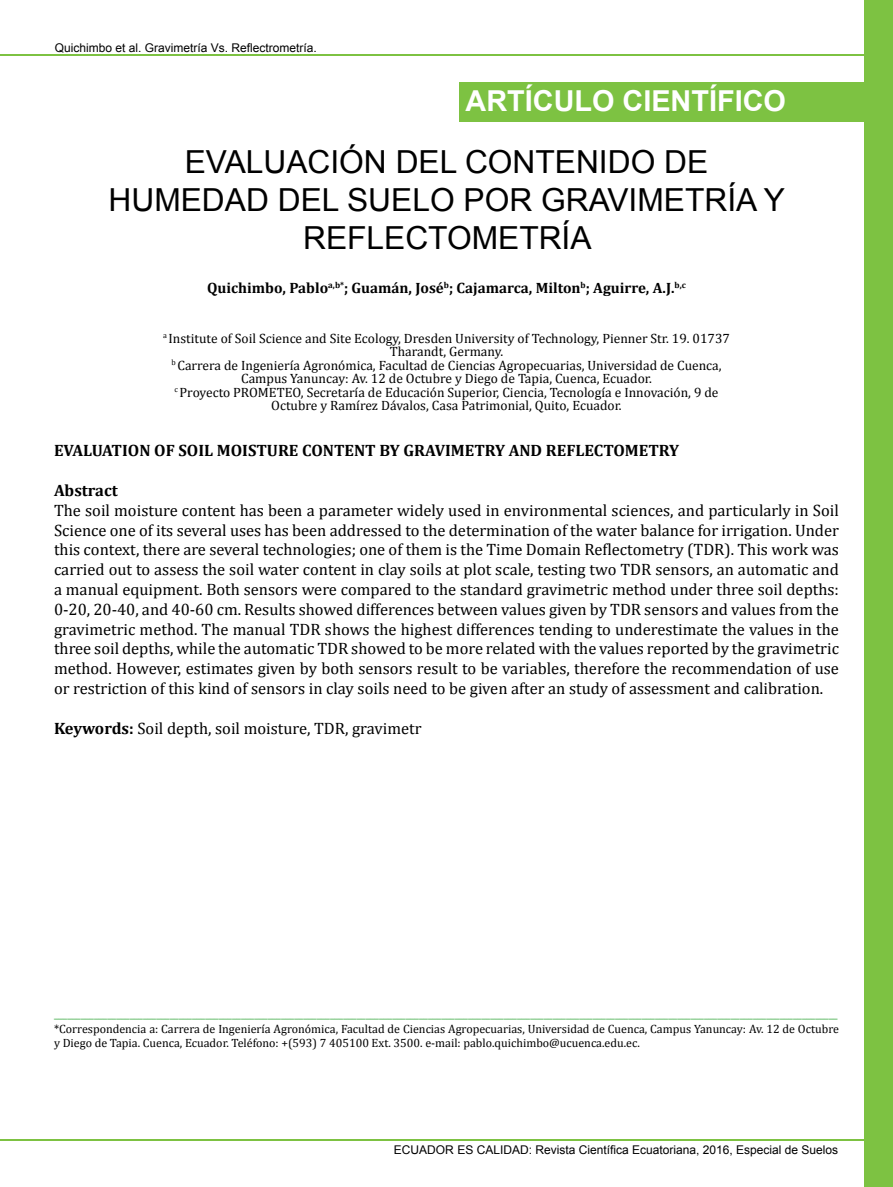
<style>
.page{position:relative;width:893px;height:1187px;background:#fff}
.page>*{position:absolute;margin:0;border:0;box-sizing:border-box;transform-origin:0 0}
.t1{font:31.65px/38.1px "Arial";color:#000;text-align:center}
.t2{font:700 28.8px "Arial";color:#fff}
.t3{font:16.5px/19.8px "Cambria";color:#000;text-align:justify}
.t4{font:700 16.5px "Cambria";color:#000}
.t5{font:700 15px "Cambria";color:#000}
.t6{font:13.5px/13.5px "Cambria";color:#000;text-align:center}
.t7{font:12px/14.4px "Cambria";color:#000}
.t8{font:12px "Cambria";color:#41ad49}
.t9{font:12px "Arial";color:#000}
.s1{font-weight:700}
</style>
<div class="page">
<div style="left:460px;top:82px;width:433px;height:39px;background:#7dc242"></div>
<div style="left:865px;top:0;width:28px;height:1186px;background:#7dc242"></div>
<hr style="left:0;top:1139px;width:893px;height:1px;background:#7dc242">
<hr style="left:0;top:54px;width:893px;height:2px;background:#7dc242">
<p class="t9" style="left:55px;top:40px;width:264px">Quichimbo et al. Gravimetría Vs. Reflectrometría.</p>
<h2 class="t2" style="left:466px;top:82px;width:322px">ARTÍCULO CIENTÍFICO</h2>
<h1 class="t1" style="left:109px;top:143px;width:678px">EVALUACIÓN DEL CONTENIDO DE<br>HUMEDAD DEL SUELO POR GRAVIMETRÍA Y<br>REFLECTOMETRÍA</h1>
<p class="t5" style="left:207px;top:279px;width:480px">Quichimbo, Pablo<sup>a,b*</sup>; Guamán, José<sup>b</sup>; Cajamarca, Milton<sup>b</sup>; Aguirre, A.J.<sup>b,c</sup></p>
<p class="t6" style="left:163px;top:331px;width:568px"><sup>a</sup> Institute of Soil Science and Site Ecology, Dresden University of Technology, Pienner Str. 19. 01737<br>Tharandt, Germany.<br><sup>b</sup> Carrera de Ingeniería Agronómica, Facultad de Ciencias Agropecuarias, Universidad de Cuenca, Campus Yanuncay: Av. 12 de Octubre y Diego de Tapia, Cuenca, Ecuador.<br><sup>c</sup> Proyecto PROMETEO, Secretaría de Educación Superior, Ciencia, Tecnología e Innovación, 9 de Octubre y Ramírez Dávalos, Casa Patrimonial, Quito, Ecuador.</p>
<p class="t4" style="left:54px;top:440px;width:627px">EVALUATION OF SOIL MOISTURE CONTENT BY GRAVIMETRY AND REFLECTOMETRY</p>
<p class="t4" style="left:54px;top:480px;width:65px">Abstract</p>
<p class="t3" style="left:54px;top:500px;width:786px">The soil moisture content has been a parameter widely used in environmental sciences, and particularly in Soil Science one of its several uses has been addressed to the determination of the water balance for irrigation. Under this context, there are several technologies; one of them is the Time Domain Reflectometry (TDR). This work was carried out to assess the soil water content in clay soils at plot scale, testing two TDR sensors, an automatic and a manual equipment. Both sensors were compared to the standard gravimetric method under three soil depths:<br>0-20, 20-40, and 40-60 cm. Results showed differences between values given by TDR sensors and values from the gravimetric method. The manual TDR shows the highest differences tending to underestimate the values in the three soil depths, while the automatic TDR showed to be more related with the values reported by the gravimetric method. However, estimates given by both sensors result to be variables, therefore the recommendation of use or restriction of this kind of sensors in clay soils need to be given after an study of assessment and calibration.</p>
<p class="t3" style="left:54px;top:718px;width:369px"><span class="s1">Keywords:</span> Soil depth, soil moisture, TDR, gravimetr</p>
<p class="t8" style="left:54px;top:1006px;width:785px">________________________________________________________________________________________________________________________________________________________________________________</p>
<p class="t7" style="left:54px;top:1021px;width:786px">*Correspondencia a: Carrera de Ingeniería Agronómica, Facultad de Ciencias Agropecuarias, Universidad de Cuenca, Campus Yanuncay: Av. 12 de Octubre y Diego de Tapia. Cuenca, Ecuador. Teléfono: +(593) 7 405100 Ext. 3500. e-mail: pablo.quichimbo@ucuenca.edu.ec.</p>
<p class="t9" style="left:394px;top:1142px;width:446px">ECUADOR ES CALIDAD: Revista Científica Ecuatoriana, 2016, Especial de Suelos</p>
</div>
